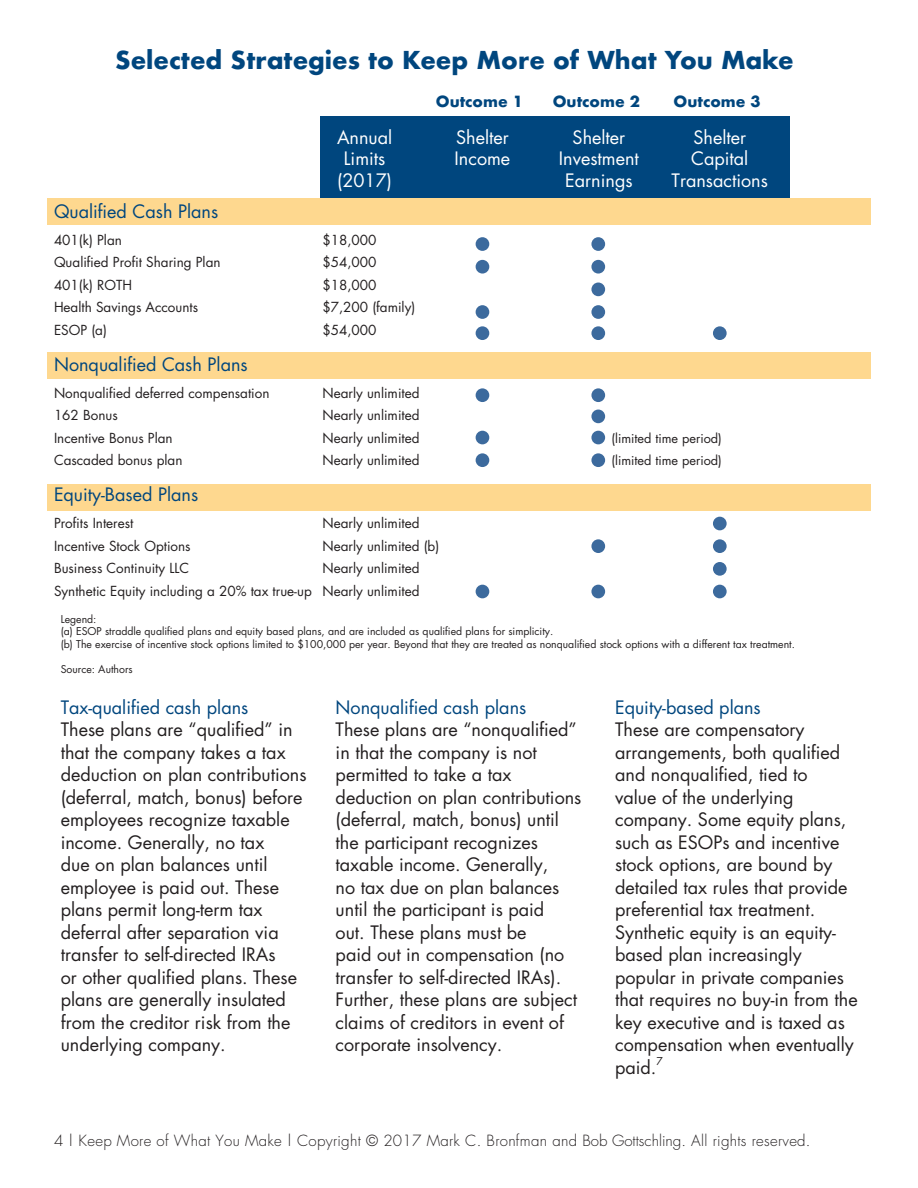
<style>
.page{position:relative;width:918px;height:1188px;background:#fff}
.page>*{position:absolute;margin:0;border:0;box-sizing:border-box;transform-origin:0 0}
.t1{font:700 24px "Futura";color:#00467e}
.t2{font:18px/22.5px "Futura";color:#231f20}
.t3{font:18px "Futura";color:#00467e}
.t4{font:18px/21.6px "Futura";color:#fff;text-align:center}
.t5{font:300 15px "Futura";letter-spacing:.02em;color:#231f20}
.t6{font:700 15px "Futura";color:#00467e}
.t7{font:13.5px "Futura";color:#231f20}
.t8{font:12.75px "Futura";color:#231f20}
.t9{font:10.5px "Futura";color:#231f20}
</style>
<div class="page">
<div style="left:320px;top:117px;width:470px;height:81px;background:#00467e"></div>
<div style="left:47px;top:198px;width:824px;height:27px;background:#fed88f"></div>
<div style="left:47px;top:484px;width:824px;height:27px;background:#fed88f"></div>
<div style="left:47px;top:353px;width:824px;height:26px;background:#fed88f"></div>
<div style="left:476px;top:237px;width:13px;height:14px;background:#3c6a9d;border-radius:50%"></div>
<div style="left:476px;top:260px;width:13px;height:14px;background:#3c6a9d;border-radius:50%"></div>
<div style="left:476px;top:305px;width:13px;height:14px;background:#3c6a9d;border-radius:50%"></div>
<div style="left:476px;top:326px;width:13px;height:14px;background:#3c6a9d;border-radius:50%"></div>
<div style="left:476px;top:388px;width:13px;height:14px;background:#3c6a9d;border-radius:50%"></div>
<div style="left:476px;top:431px;width:13px;height:13px;background:#3c6a9d;border-radius:50%"></div>
<div style="left:476px;top:453px;width:13px;height:14px;background:#3c6a9d;border-radius:50%"></div>
<div style="left:591px;top:237px;width:14px;height:14px;background:#3c6a9d;border-radius:50%"></div>
<div style="left:591px;top:260px;width:14px;height:14px;background:#3c6a9d;border-radius:50%"></div>
<div style="left:591px;top:283px;width:14px;height:13px;background:#3c6a9d;border-radius:50%"></div>
<div style="left:591px;top:305px;width:14px;height:14px;background:#3c6a9d;border-radius:50%"></div>
<div style="left:591px;top:326px;width:14px;height:14px;background:#3c6a9d;border-radius:50%"></div>
<div style="left:591px;top:388px;width:14px;height:14px;background:#3c6a9d;border-radius:50%"></div>
<div style="left:591px;top:410px;width:14px;height:13px;background:#3c6a9d;border-radius:50%"></div>
<div style="left:591px;top:431px;width:14px;height:13px;background:#3c6a9d;border-radius:50%"></div>
<div style="left:591px;top:453px;width:14px;height:14px;background:#3c6a9d;border-radius:50%"></div>
<div style="left:591px;top:539px;width:14px;height:14px;background:#3c6a9d;border-radius:50%"></div>
<div style="left:713px;top:326px;width:14px;height:14px;background:#3c6a9d;border-radius:50%"></div>
<div style="left:713px;top:517px;width:14px;height:13px;background:#3c6a9d;border-radius:50%"></div>
<div style="left:713px;top:539px;width:14px;height:14px;background:#3c6a9d;border-radius:50%"></div>
<div style="left:713px;top:562px;width:14px;height:14px;background:#3c6a9d;border-radius:50%"></div>
<div style="left:713px;top:585px;width:14px;height:13px;background:#3c6a9d;border-radius:50%"></div>
<div style="left:591px;top:585px;width:14px;height:13px;background:#3c6a9d;border-radius:50%"></div>
<div style="left:476px;top:585px;width:13px;height:13px;background:#3c6a9d;border-radius:50%"></div>
<p class="t1" style="left:115px;top:43px;width:680px">Selected Strategies to Keep More of What You Make</p>
<p class="t6" style="left:436px;top:91px;width:89px">Outcome 1</p>
<p class="t6" style="left:553px;top:91px;width:89px">Outcome 2</p>
<p class="t6" style="left:674px;top:91px;width:89px">Outcome 3</p>
<p class="t4" style="left:337px;top:126px;width:57px">Annual<br>Limits (2017)</p>
<p class="t4" style="left:455px;top:126px;width:57px;text-align:left">Shelter<br>Income</p>
<p class="t4" style="left:559px;top:126px;width:81px">Shelter<br>Investment<br>Earnings</p>
<p class="t4" style="left:672px;top:126px;width:98px">Shelter<br>Capital<br>Transactions</p>
<p class="t3" style="left:54px;top:199px;width:166px">Qualified Cash Plans</p>
<p class="t7" style="left:54px;top:231px;width:69px">401(k) Plan</p>
<p class="t7" style="left:323px;top:231px;width:56px">$18,000</p>
<p class="t7" style="left:54px;top:253px;width:168px">Qualified Profit Sharing Plan</p>
<p class="t7" style="left:323px;top:253px;width:56px">$54,000</p>
<p class="t7" style="left:54px;top:276px;width:80px">401(k) ROTH</p>
<p class="t7" style="left:323px;top:276px;width:56px">$18,000</p>
<p class="t7" style="left:54px;top:298px;width:146px">Health Savings Accounts</p>
<p class="t7" style="left:323px;top:298px;width:94px">$7,200 (family)</p>
<p class="t7" style="left:54px;top:321px;width:54px">ESOP (a)</p>
<p class="t7" style="left:323px;top:321px;width:56px">$54,000</p>
<p class="t3" style="left:54px;top:352px;width:195px">Nonqualified Cash Plans</p>
<p class="t7" style="left:54px;top:384px;width:217px">Nonqualified deferred compensation</p>
<p class="t7" style="left:323px;top:384px;width:99px">Nearly unlimited</p>
<p class="t7" style="left:54px;top:406px;width:65px">162 Bonus</p>
<p class="t7" style="left:323px;top:406px;width:99px">Nearly unlimited</p>
<p class="t7" style="left:54px;top:429px;width:120px">Incentive Bonus Plan</p>
<p class="t7" style="left:323px;top:429px;width:99px">Nearly unlimited</p>
<p class="t8" style="left:611px;top:429px;width:112px">(limited time period)</p>
<p class="t7" style="left:54px;top:451px;width:130px">Cascaded bonus plan</p>
<p class="t7" style="left:323px;top:451px;width:99px">Nearly unlimited</p>
<p class="t8" style="left:611px;top:452px;width:112px">(limited time period)</p>
<p class="t3" style="left:54px;top:482px;width:146px">Equity-Based Plans</p>
<p class="t7" style="left:54px;top:514px;width:81px">Profits Interest</p>
<p class="t7" style="left:323px;top:514px;width:99px">Nearly unlimited</p>
<p class="t7" style="left:54px;top:537px;width:138px">Incentive Stock Options</p>
<p class="t7" style="left:323px;top:537px;width:118px">Nearly unlimited (b)</p>
<p class="t7" style="left:54px;top:559px;width:137px">Business Continuity LLC</p>
<p class="t7" style="left:323px;top:559px;width:99px">Nearly unlimited</p>
<p class="t7" style="left:54px;top:582px;width:367px">Synthetic Equity including a 20% tax true-up Nearly unlimited</p>
<p class="t9" style="left:61px;top:612px;width:37px">Legend:</p>
<p class="t9" style="left:61px;top:624px;width:494px">(a) ESOP straddle qualified plans and equity based plans, and are included as qualified plans for simplicity.</p>
<p class="t9" style="left:61px;top:637px;width:736px">(b) The exercise of incentive stock options limited to $100,000 per year. Beyond that they are treated as nonqualified stock options with a different tax treatment.</p>
<p class="t9" style="left:61px;top:662px;width:73px">Source: Authors</p>
<p class="t3" style="left:61px;top:695px;width:189px">Tax-qualified cash plans</p>
<p class="t2" style="left:61px;top:718px;width:247px">These plans are “qualified” in that the company takes a tax deduction on plan contributions (deferral, match, bonus) before employees recognize taxable income. Generally, no tax<br>due on plan balances until employee is paid out. These plans permit long-term tax deferral after separation via transfer to self-directed IRAs<br>or other qualified plans. These plans are generally insulated from the creditor risk from the underlying company.</p>
<p class="t3" style="left:336px;top:695px;width:192px">Nonqualified cash plans</p>
<p class="t2" style="left:336px;top:718px;width:247px">These plans are “nonqualified” in that the company is not permitted to take a tax deduction on plan contributions (deferral, match, bonus) until the participant recognizes taxable income. Generally,<br>no tax due on plan balances until the participant is paid<br>out. These plans must be<br>paid out in compensation (no transfer to self-directed IRAs).<br>Further, these plans are subject claims of creditors in event of corporate insolvency.</p>
<p class="t3" style="left:615px;top:695px;width:147px">Equity-based plans</p>
<p class="t2" style="left:615px;top:718px;width:244px">These are compensatory arrangements, both qualified and nonqualified, tied to<br>value of the underlying company. Some equity plans, such as ESOPs and incentive stock options, are bound by detailed tax rules that provide preferential tax treatment.<br>Synthetic equity is an equity&shy;based plan increasingly popular in private companies that requires no buy-in from the key executive and is taxed as compensation when eventually paid.</p>
<p class="t9" style="left:657px;top:1054px;width:8px">7</p>
<p class="t5" style="left:54px;top:1130px;width:758px">4 | Keep More of What You Make | Copyright © 2017 Mark C. Bronfman and Bob Gottschling. All rights reserved.</p>
</div>
